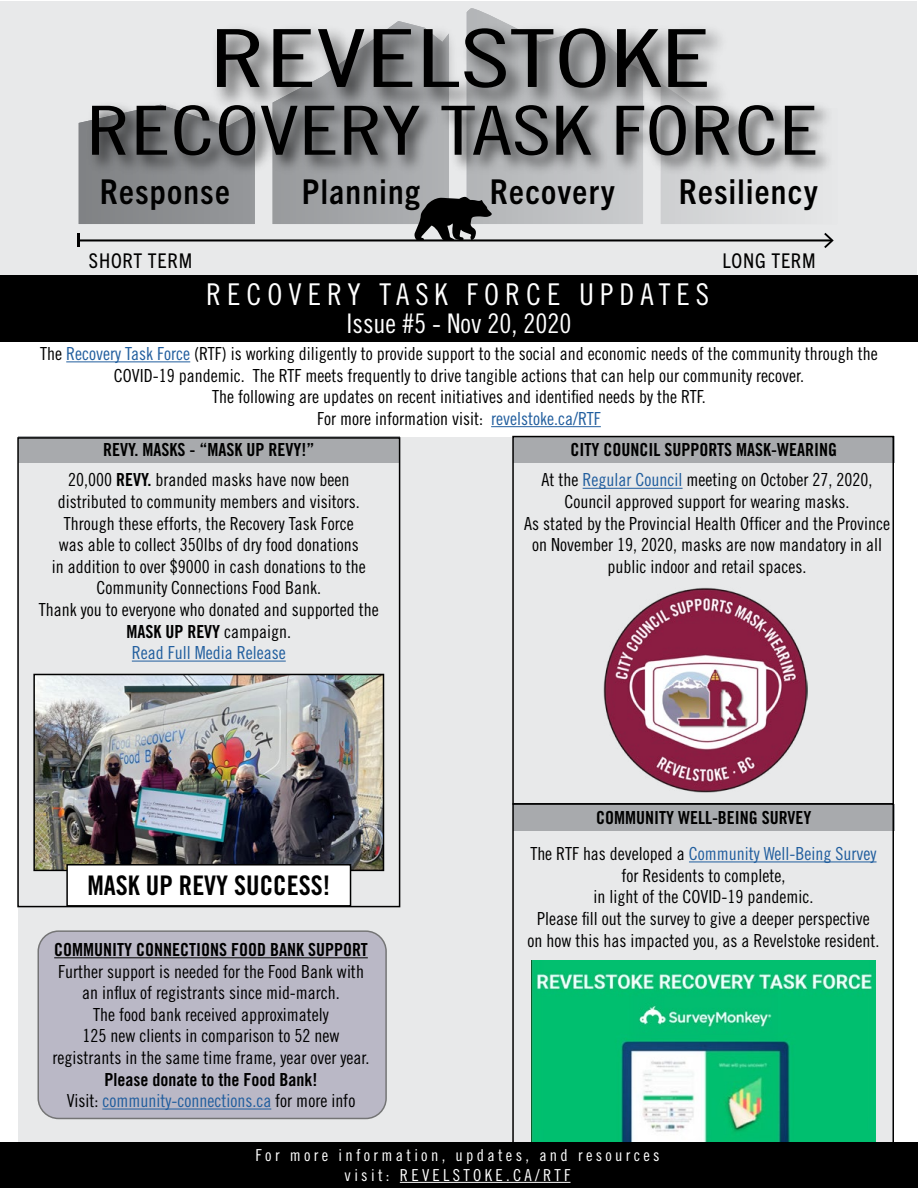
<style>
.page{position:relative;width:918px;height:1188px;background:#fff}
.page>*{position:absolute;margin:0;border:0;box-sizing:border-box;transform-origin:0 0}
.t1{font:80.1px "Trade Gothic LT Pro Cn 18";color:#000;scale:1.41 1}
.t2{font:67.8px "Trade Gothic LT Pro Cn 18";color:#000;scale:1.31 1}
.t3{font:700 condensed 34.35px "Trade Gothic Next LT Pro";letter-spacing:.04em;color:#000}
.t4{font:30px "Trade Gothic LT Pro Cn 18";letter-spacing:.2em;color:#fff}
.t5{font:27px "Trade Gothic LT Pro Cn 18";color:#fff}
.t6{font:27px "Trade Gothic LT Pro Bd Cn 20";color:#000}
.t7{font:condensed 20.4px "Trade Gothic Next LT Pro";letter-spacing:.04em;color:#000}
.t8{font:18px/21.6px "Trade Gothic LT Pro Cn 18";color:#000;text-align:center}
.t9{font:18px "Trade Gothic LT Pro Bd Cn 20";color:#000}
.t10{font:18px "Trade Gothic LT Pro Cn 18";color:#215e9e}
.t11{font:16.5px/19.8px "Trade Gothic LT Pro Cn 18";letter-spacing:.2em;color:#fff;text-align:center}
.s1{color:#215e9e}
.s2{font-family:"Trade Gothic LT Pro Bd Cn 20"}
.s3{font-family:"Trade Gothic LT Pro Cn 18"}
.s4{color:#000}
</style>
<div class="page">
<div style="left:18px;top:437px;width:875px;height:706px;background:#e8e9ea"></div>
<div style="left:1px;top:1px;width:916px;height:288px;background:#e8e9ea"></div>
<div style="left:0;top:275px;width:918px;height:66px;background:#000"></div>
<svg style="left:79px;top:194px;width:176px;height:30px;background:#8a8c8f"></svg>
<div style="left:661px;top:194px;width:115px;height:30px;background:#d6d7d8"></div>
<hr style="left:78px;top:239px;width:754px;height:2px;background:#000">
<svg style="left:77px;top:234px;width:2px;height:13px"></svg>
<svg style="left:824px;top:233px;width:10px;height:15px"></svg>
<svg style="left:273px;top:194px;width:370px;height:46px"></svg>
<img style="left:216px;top:8px;width:505px;height:80px">
<img style="left:78px;top:88px;width:752px;height:106px">
<div style="left:18px;top:437px;width:382px;height:26px;background:#a8aaad"></div>
<hr style="left:66px;top:361px;width:124px;height:1px;background:#215e9e">
<hr style="left:491px;top:426px;width:110px;height:1px;background:#215e9e">
<hr style="left:132px;top:661px;width:154px;height:1px;background:#215e9e">
<img style="left:36px;top:677px;width:345px;height:191px">
<div style="left:33px;top:674px;width:351px;height:197px;border:2px solid #000"></div>
<div style="left:38px;top:931px;width:348px;height:187px;background:#bab8c6;border-radius:20px"></div>
<div style="left:38px;top:930px;width:349px;height:189px;border:2px solid #000;border-radius:20px"></div>
<hr style="left:54px;top:957px;width:314px;height:1px;background:#000">
<hr style="left:102px;top:1109px;width:169px;height:1px;background:#215e9e">
<div style="left:67px;top:865px;width:284px;height:41px;background:#fff"></div>
<div style="left:66px;top:864px;width:285px;height:43px;border:2px solid #000"></div>
<div style="left:513px;top:437px;width:382px;height:26px;background:#a8aaad"></div>
<hr style="left:583px;top:488px;width:100px;height:1px;background:#215e9e">
<img style="left:603px;top:588px;width:205px;height:204px">
<div style="left:17px;top:437px;width:383px;height:470px;border:2px solid #000"></div>
<div style="left:512px;top:436px;width:382px;height:369px;border:2px solid #000"></div>
<hr style="left:689px;top:861px;width:188px;height:1px;background:#215e9e">
<img style="left:532px;top:961px;width:343px;height:182px">
<div style="left:513px;top:804px;width:382px;height:26px;background:#a8aaad"></div>
<div style="left:512px;top:803px;width:382px;height:356px;border:2px solid #000"></div>
<div style="left:0;top:1143px;width:918px;height:45px;background:#000"></div>
<hr style="left:400px;top:1182px;width:171px;height:1px;background:#fff">
<h1 class="t1" style="left:210px;top:11px;width:357px">REVELSTOKE</h1>
<h2 class="t2" style="left:86px;top:90px;width:561px">RECOVERY TASK FORCE</h2>
<h3 class="t3" style="left:100px;top:168px;width:131px">Response</h3>
<h3 class="t3" style="left:302px;top:168px;width:119px">Planning</h3>
<h3 class="t3" style="left:490px;top:168px;width:126px">Recovery</h3>
<h3 class="t3" style="left:679px;top:168px;width:140px">Resiliency</h3>
<p class="t7" style="left:89px;top:246px;width:105px">SHORT TERM</p>
<p class="t7" style="left:723px;top:246px;width:95px">LONG TERM</p>
<h3 class="t4" style="left:206px;top:277px;width:505px">RECOVERY TASK FORCE UPDATES</h3>
<h3 class="t5" style="left:347px;top:307px;width:226px">Issue #5 - Nov 20, 2020</h3>
<p class="t8" style="left:40px;top:343px;width:839px">The <span class="s1">Recovery Task Force</span> (RTF) is working diligently to provide support to the social and economic needs of the community through the COVID-19 pandemic. The RTF meets frequently to drive tangible actions that can help our community recover.<br>The following are updates on recent initiatives and identified needs by the RTF.<br>For more information visit: <span class="s1">revelstoke.ca/RTF</span></p>
<p class="t9" style="left:103px;top:439px;width:213px">REVY. MASKS - “MASK UP REVY!”</p>
<p class="t8" style="left:39px;top:469px;width:341px">20,000 <span class="s2">REVY.</span> branded masks have now been distributed to community members and visitors.<br>Through these efforts, the Recovery Task Force<br>was able to collect 350lbs of dry food donations<br>in addition to over $9000 in cash donations to the Community Connections Food Bank.<br>Thank you to everyone who donated and supported the</p>
<p class="t9" style="left:126px;top:620px;width:166px">MASK UP REVY <span class="s3">campaign.</span></p>
<p class="t10" style="left:132px;top:642px;width:155px">Read Full Media Release</p>
<h3 class="t6" style="left:87px;top:869px;width:244px">MASK UP REVY SUCCESS!</h3>
<p class="t9" style="left:54px;top:939px;width:315px">COMMUNITY CONNECTIONS FOOD BANK SUPPORT</p>
<p class="t8" style="left:53px;top:960px;width:318px">Further support is needed for the Food Bank with an influx of registrants since mid-march.<br>The food bank received approximately<br>125 new clients in comparison to 52 new registrants in the same time frame, year over year.</p>
<p class="t9" style="left:105px;top:1068px;width:214px">Please donate to the Food Bank!</p>
<p class="t10" style="left:67px;top:1090px;width:290px"><span class="s4">Visit:</span> community-connections.ca <span class="s4">for more info</span></p>
<p class="t9" style="left:571px;top:439px;width:268px">CITY COUNCIL SUPPORTS MASK-WEARING</p>
<p class="t8" style="left:524px;top:469px;width:367px">At the <span class="s1">Regular Council</span> meeting on October 27, 2020, Council approved support for wearing masks.<br>As stated by the Provincial Health Officer and the Province on November 19, 2020, masks are now mandatory in all public indoor and retail spaces.</p>
<p class="t9" style="left:596px;top:806px;width:217px">COMMUNITY WELL-BEING SURVEY</p>
<p class="t8" style="left:528px;top:843px;width:353px">The RTF has developed a <span class="s1">Community Well-Being Survey </span>for Residents to complete,<br>in light of the COVID-19 pandemic.<br>Please fill out the survey to give a deeper perspective on how this has impacted you, as a Revelstoke resident.</p>
<p class="t11" style="left:256px;top:1145px;width:406px">For more information, updates, and resources visit: REVELSTOKE.CA/RTF</p>
</div>
